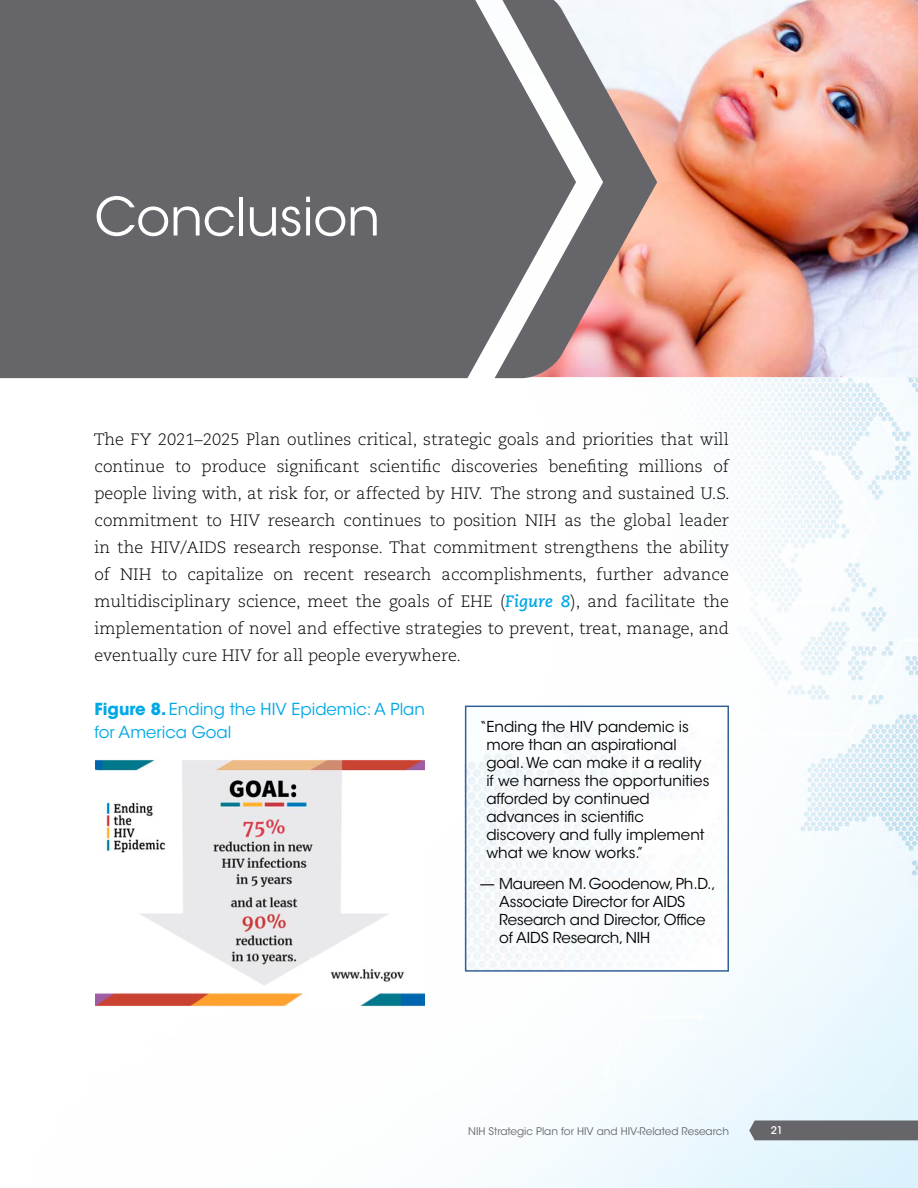
<style>
.page{position:relative;width:918px;height:1188px;background:#fff}
.page>*{position:absolute;margin:0;border:0;box-sizing:border-box;transform-origin:0 0}
.t1{font:52.5px "ITC Avant Garde Std";letter-spacing:-.01em;color:#fff}
.t2{font:300 16.5px/27px "Caecilia LT Std";color:#000;text-align:justify}
.t3{font:16.5px/22.5px "ITC Avant Garde Std";color:#00a8e7}
.t4{font:15px/18px "ITC Avant Garde Std";color:#000}
.t5{font:10.5px "ITC Avant Garde Std";color:#65656a}
.t6{font:500 10.5px "ITC Avant Garde Std";color:#fff}
.s1{font-weight:700;font-style:italic;color:#00a8e7}
.s2{font-weight:700}
</style>
<div class="page">
<img style="left:0;top:377px;width:918px;height:811px">
<div style="left:749px;top:1121px;width:169px;height:19px;background:#65656a"></div>
<img style="left:468px;top:709px;width:258px;height:260px">
<div style="left:0;top:0;width:495px;height:378px;background:#65656a"></div>
<img style="left:657px;top:0;width:261px;height:377px">
<svg style="left:495px;top:0;width:162px;height:378px;fill:#65656a"></svg>
<img style="left:96px;top:760px;width:328px;height:247px">
<div style="left:94px;top:938px;width:69px;height:50px;background:#fff"></div>
<div style="left:465px;top:706px;width:264px;height:266px;border:2px solid #336195"></div>
<h1 class="t1" style="left:94px;top:185px;width:287px">Conclusion</h1>
<p class="t2" style="left:94px;top:426px;width:637px">The FY 2021–2025 Plan outlines critical, strategic goals and priorities that will continue to produce significant scientific discoveries benefiting millions of people living with, at risk for, or affected by HIV. The strong and sustained U.S. commitment to HIV research continues to position NIH as the global leader in the HIV/AIDS research response. That commitment strengthens the ability of NIH to capitalize on recent research accomplishments, further advance multidisciplinary science, meet the goals of EHE (<span class="s1">Figure 8</span>), and facilitate the implementation of novel and effective strategies to prevent, treat, manage, and eventually cure HIV for all people everywhere.</p>
<p class="t3" style="left:94px;top:698px;width:332px"><span class="s2">Figure 8.</span> Ending the HIV Epidemic: A Plan for America Goal</p>
<p class="t4" style="left:486px;top:717px;width:225px;text-indent:-6px">“Ending the HIV pandemic is more than an aspirational goal. We can make it a reality if we harness the opportunities afforded by continued advances in scientific discovery and fully implement what we know works.”</p>
<p class="t4" style="left:499px;top:875px;width:218px;text-indent:-19px">— Maureen M. Goodenow, Ph.D.,<br>Associate Director for AIDS<br>Research and Director, Office of AIDS Research, NIH</p>
<p class="t5" style="left:468px;top:1124px;width:262px">NIH Strategic Plan for HIV and HIV-Related Research</p>
<p class="t6" style="left:771px;top:1124px;width:14px">21</p>
</div>
